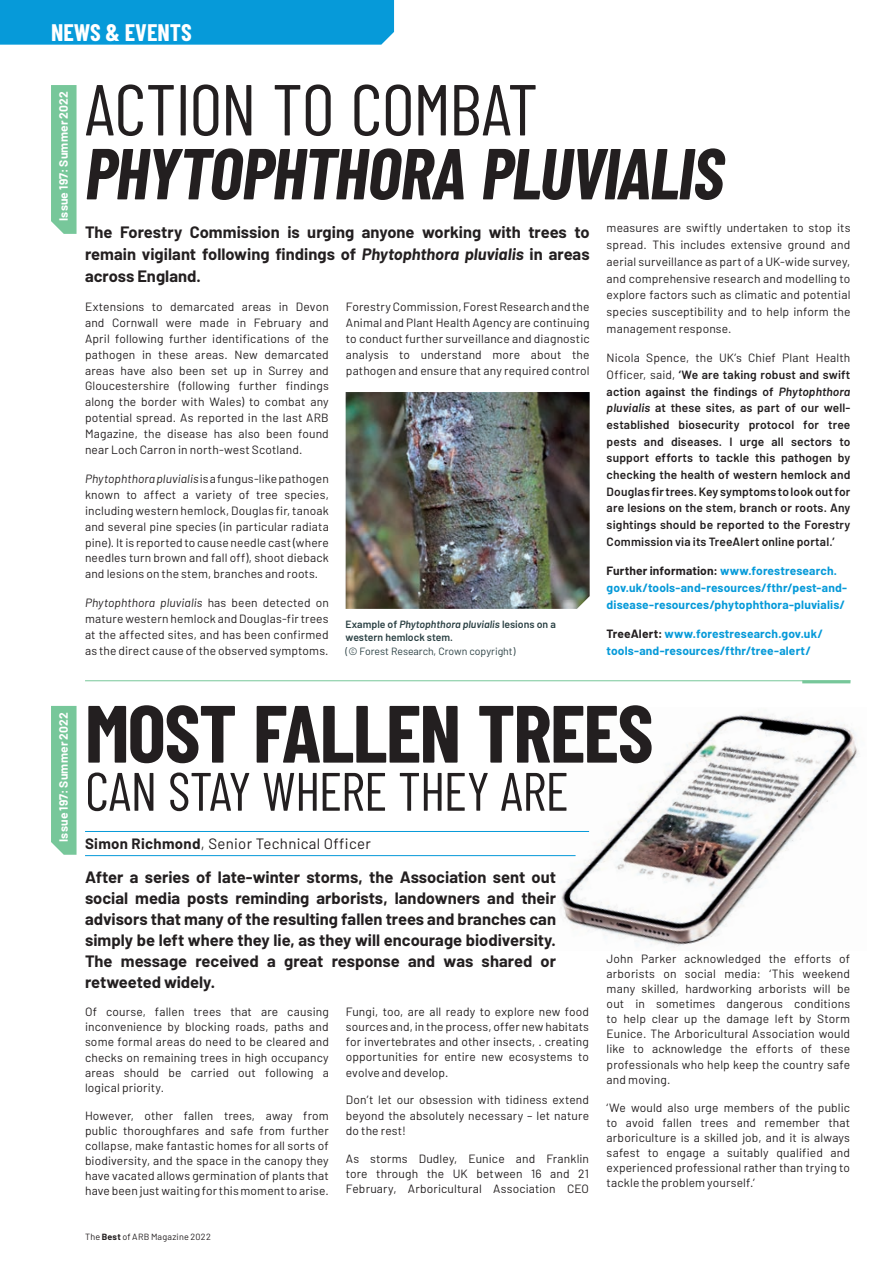
<style>
.page{position:relative;width:893px;height:1263px;background:#fff}
.page>*{position:absolute;margin:0;border:0;box-sizing:border-box;transform-origin:0 0}
.t1{font:700 81px "Barlow Condensed";letter-spacing:-.02em;color:#231f20}
.t2{font:italic 700 72px "Barlow Condensed";letter-spacing:-.025em;color:#231f20}
.t3{font:72px "Barlow Condensed";letter-spacing:-.015em;color:#231f20}
.t4{font:54px "Barlow Condensed";letter-spacing:-.015em;color:#231f20}
.t5{font:700 24px "Barlow Condensed";color:#fff}
.t6{font:700 16.5px/21.1px "Barlow";color:#231f20;text-align:justify}
.t7{font:15px "Barlow";letter-spacing:.02em;color:#231f20}
.t8{font:12px/15.1px "Barlow";letter-spacing:.01em;color:#231f20;text-align:justify}
.t9{font:600 12px/16.6px "Barlow";letter-spacing:.01em;color:#231f20;text-align:justify}
.t10{font:700 12px/16.6px "Barlow";letter-spacing:.01em;color:#069ad9}
.t11{font:700 12px "Barlow";letter-spacing:.01em;color:#fff}
.t12{font:600 10.5px/13.5px "Barlow";color:#2b4144}
.t13{font:10.5px "Barlow";color:#2b4144}
.t14{font:9px "Barlow";letter-spacing:.025em;color:#231f20}
.s1{font-style:italic}
.s2{font-weight:400}
.s3{color:#231f20}
.s4{font-weight:700}
</style>
<div class="page">
<div style="left:0;top:0;width:394px;height:45px;background:#069ad9"></div>
<img style="left:346px;top:392px;width:244px;height:217px">
<img style="left:550px;top:712px;width:309px;height:235px">
<hr style="left:85px;top:831px;width:504px;height:1px;background:#069ad9">
<hr style="left:85px;top:855px;width:491px;height:1px;background:#069ad9">
<hr style="left:85px;top:680px;width:765px;height:1px;background:#77c79a">
<hr style="left:802px;top:680px;width:48px;height:3px;background:#77c79a">
<div style="left:51px;top:706px;width:26px;height:149px;background:#77c79a"></div>
<div style="left:51px;top:85px;width:26px;height:149px;background:#77c79a"></div>
<h3 class="t5" style="left:51px;top:15px;width:26px">NEWS</h3>
<h3 class="t5" style="left:106px;top:15px;width:42px">&amp; EVENTS</h3>
<p class="t11" style="left:55px;top:221px;width:131px;rotate:-90deg">Issue 197: Summer 2022</p>
<h2 class="t3" style="left:85px;top:58px;width:454px">ACTION TO COMBAT</h2>
<h2 class="t2" style="left:85px;top:122px;width:640px">PHYTOPHTHORA PLUVIALIS</h2>
<h3 class="t6" style="left:85px;top:220px;width:506px;line-height:21.9px">The Forestry Commission is urging anyone working with trees to remain vigilant following findings of <span class="s1">Phytophthora pluvialis</span> in areas across England.</h3>
<p class="t8" style="left:85px;top:298px;width:245px;line-height:15.9px">Extensions to demarcated areas in Devon and Cornwall were made in February and April following further identifications of the pathogen in these areas. New demarcated areas have also been set up in Surrey and Gloucestershire (following further findings along the border with Wales) to combat any potential spread. As reported in the last ARB Magazine, the disease has also been found near Loch Carron in north-west Scotland.</p>
<p class="t8" style="left:85px;top:470px;width:245px;line-height:15.9px"><span class="s1">Phytophthora pluvialis</span> is a fungus-like pathogen known to affect a variety of tree species, including western hemlock, Douglas fir, tanoak and several pine species (in particular radiata pine). It is reported to cause needle cast (where needles turn brown and fall off), shoot dieback and lesions on the stem, branches and roots.</p>
<p class="t8" style="left:85px;top:594px;width:245px;line-height:15.9px"><span class="s1">Phytophthora pluvialis</span> has been detected on mature western hemlock and Douglas-fir trees at the affected sites, and has been confirmed as the direct cause of the observed symptoms.</p>
<p class="t8" style="left:607px;top:219px;width:245px;line-height:16.6px">measures are swiftly undertaken to stop its spread. This includes extensive ground and aerial surveillance as part of a UK-wide survey, and comprehensive research and modelling to explore factors such as climatic and potential species susceptibility and to help inform the management response.</p>
<p class="t9" style="left:607px;top:348px;width:245px"><span class="s2">Nicola Spence, the UK’s Chief Plant Health Officer, said,</span> ‘We are taking robust and swift action against the findings of <span class="s1">Phytophthora pluvialis</span> at these sites, as part of our well&shy;established biosecurity protocol for tree pests and diseases. I urge all sectors to support efforts to tackle this pathogen by checking the health of western hemlock and Douglas fir trees. Key symptoms to look out for are lesions on the stem, branch or roots. Any sightings should be reported to the Forestry Commission via its TreeAlert online portal.’</p>
<p class="t10" style="left:607px;top:562px;width:242px"><span class="s3">Further information:</span> www.forestresearch. gov.uk/tools-and-resources/fthr/pest-and&shy;disease-resources/phytophthora-pluvialis/</p>
<p class="t10" style="left:607px;top:625px;width:218px"><span class="s3">TreeAlert:</span> www.forestresearch.gov.uk/ tools-and-resources/fthr/tree-alert/</p>
<p class="t8" style="left:346px;top:298px;width:245px;line-height:15.9px">Forestry Commission, Forest Research and the Animal and Plant Health Agency are continuing to conduct further surveillance and diagnostic analysis to understand more about the pathogen and ensure that any required control</p>
<p class="t12" style="left:346px;top:616px;width:212px">Example of <span class="s1">Phytophthora pluvialis</span> lesions on a western hemlock stem.</p>
<p class="t13" style="left:346px;top:643px;width:171px">(© Forest Research, Crown copyright)</p>
<p class="t11" style="left:55px;top:842px;width:131px;rotate:-90deg">Issue 197: Summer 2022</p>
<h1 class="t1" style="left:85px;top:676px;width:570px">MOST FALLEN TREES</h1>
<h3 class="t4" style="left:85px;top:753px;width:485px">CAN STAY WHERE THEY ARE</h3>
<p class="t7" style="left:85px;top:832px;width:287px"><span class="s4">Simon Richmond</span>, Senior Technical Officer</p>
<p class="t6" style="left:85px;top:865px;width:473px">After a series of late-winter storms, the Association sent out social media posts reminding arborists, landowners and their advisors that many of the resulting fallen trees and branches can simply be left where they lie, as they will encourage biodiversity.<br>The message received a great response and was shared or retweeted widely.</p>
<p class="t8" style="left:85px;top:1003px;width:245px">Of course, fallen trees that are causing inconvenience by blocking roads, paths and some formal areas do need to be cleared and checks on remaining trees in high occupancy areas should be carried out following a logical priority.</p>
<p class="t8" style="left:85px;top:1107px;width:245px">However, other fallen trees, away from public thoroughfares and safe from further collapse, make fantastic homes for all sorts of biodiversity, and the space in the canopy they have vacated allows germination of plants that have been just waiting for this moment to arise.</p>
<p class="t8" style="left:607px;top:950px;width:245px">John Parker acknowledged the efforts of arborists on social media: ‘This weekend many skilled, hardworking arborists will be out in sometimes dangerous conditions to help clear up the damage left by Storm Eunice. The Arboricultural Association would like to acknowledge the efforts of these professionals who help keep the country safe and moving.</p>
<p class="t8" style="left:607px;top:1099px;width:245px">‘We would also urge members of the public to avoid fallen trees and remember that arboriculture is a skilled job, and it is always safest to engage a suitably qualified and experienced professional rather than trying to tackle the problem yourself.’</p>
<p class="t8" style="left:346px;top:1003px;width:245px">Fungi, too, are all ready to explore new food sources and, in the process, offer new habitats for invertebrates and other insects, . creating opportunities for entire new ecosystems to evolve and develop.</p>
<p class="t8" style="left:346px;top:1091px;width:245px">Don’t let our obsession with tidiness extend beyond the absolutely necessary – let nature do the rest!</p>
<p class="t8" style="left:346px;top:1150px;width:245px">As storms Dudley, Eunice and Franklin tore through the UK between 16 and 21<br>February, Arboricultural Association CEO</p>
<p class="t14" style="left:85px;top:1230px;width:127px">The <span class="s4">Best</span> of ARB Magazine 2022</p>
</div>
